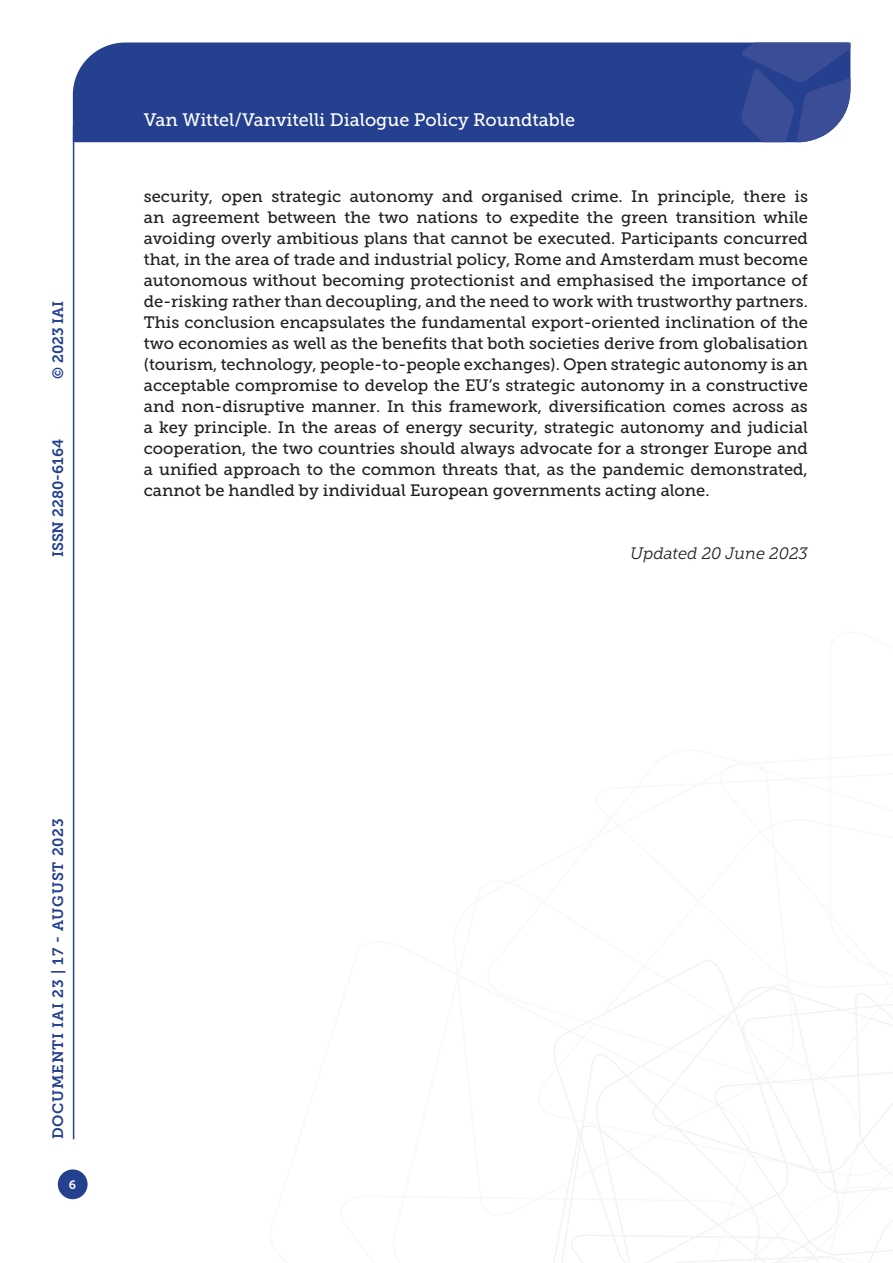
<style>
.page{position:relative;width:893px;height:1263px;background:#fff}
.page>*{position:absolute;margin:0;border:0;box-sizing:border-box;transform-origin:0 0}
.t1{font:18px "Museo Slab 500";color:#fff}
.Testo{font:16.5px/21px "Museo Slab 500";color:#231f20;text-align:justify}
.Testo-2{font:italic 16.5px "Museo Slab 300";color:#231f20}
.t2{font:15px "Museo Slab 700";letter-spacing:.05em;color:#25408f}
.t3{font:15px "Museo Slab 700";color:#25408f}
.t4{font:12px "Museo Slab 700";color:#fff}
</style>
<div class="page">
<svg style="left:553px;top:960px;width:340px;height:303px"></svg>
<div style="left:73px;top:43px;width:668px;height:99px;background:#25408f"></div>
<svg style="left:741px;top:43px;width:109px;height:99px;background:#3f529a"></svg>
<div style="left:58px;top:1169px;width:30px;height:30px;background:#25408f;border-radius:50%"></div>
<hr style="left:73px;top:126px;width:1px;height:1013px;background:#25408f">
<p class="t2" style="left:50px;top:379px;width:80px;rotate:-90deg">© 2023 IAI</p>
<p class="t3" style="left:50px;top:557px;width:120px;rotate:-90deg">ISSN 2280-6164</p>
<p class="t1" style="left:144px;top:110px;width:433px">Van Wittel/Vanvitelli Dialogue Policy Roundtable</p>
<p class="Testo" style="left:144px;top:186px;width:666px">security, open strategic autonomy and organised crime. In principle, there is an agreement between the two nations to expedite the green transition while avoiding overly ambitious plans that cannot be executed. Participants concurred that, in the area of trade and industrial policy, Rome and Amsterdam must become autonomous without becoming protectionist and emphasised the importance of de-risking rather than decoupling, and the need to work with trustworthy partners.<br>This conclusion encapsulates the fundamental export-oriented inclination of the two economies as well as the benefits that both societies derive from globalisation (tourism, technology, people-to-people exchanges). Open strategic autonomy is an acceptable compromise to develop the EU’s strategic autonomy in a constructive and non-disruptive manner. In this framework, diversification comes across as a key principle. In the areas of energy security, strategic autonomy and judicial cooperation, the two countries should always advocate for a stronger Europe and a unified approach to the common threats that, as the pandemic demonstrated, cannot be handled by individual European governments acting alone.</p>
<p class="Testo-2" style="left:630px;top:544px;width:179px">Updated 20 June 2023</p>
<p class="t2" style="left:50px;top:1139px;width:322px;rotate:-90deg">DOCUMENTI IAI 23 | 17 - AUGUST 2023</p>
<p class="t4" style="left:69px;top:1178px;width:9px">6</p>
</div>
